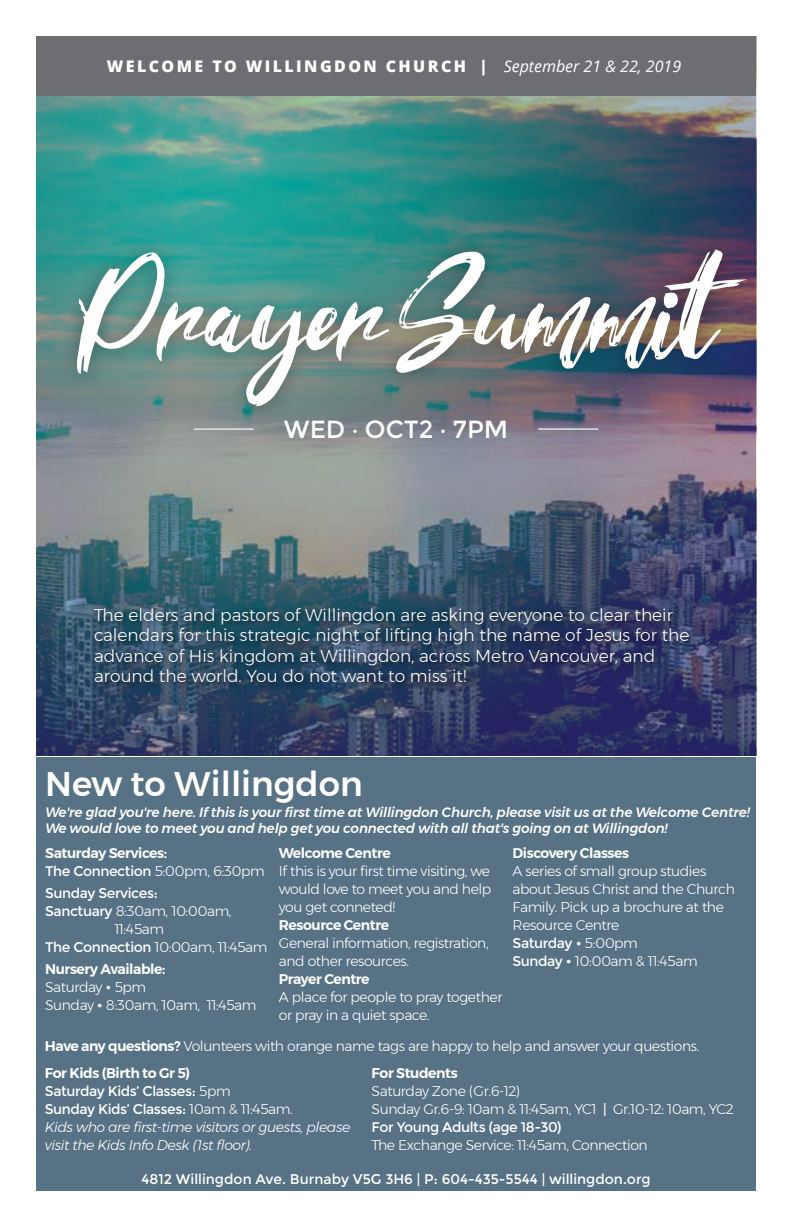
<style>
.page{position:relative;width:792px;height:1224px;background:#fff}
.page>*{position:absolute;margin:0;border:0;box-sizing:border-box;transform-origin:0 0}
.t1{font:162.4px "Striverx";color:#fff}
.t2{font:500 34px "Montserrat";color:#fff}
.t3{font:24.8px "Montserrat";color:#fff}
.t4{font:300 17px/20.4px "Montserrat";color:#fff}
.t5{font:800 16px "Open Sans";letter-spacing:.15em;color:#fff}
.t6{font:300 14px/18px "Montserrat";letter-spacing:-.03em;color:#fff}
.t7{font:italic 300 14px/18px "Montserrat";letter-spacing:-.03em;color:#fff}
.t8{font:600 14px/18px "Montserrat";letter-spacing:-.03em;color:#fff}
.t9{font:14px "Montserrat";color:#fff}
.t10{font:14px "Montserrat";letter-spacing:-.03em;color:#fff}
.t11{font:italic 500 13.6px/16px "Montserrat";letter-spacing:-.015em;color:#fff}
.s1{font-weight:400;font-style:italic}
.s2{font-weight:300}
.s3{font-weight:400}
.s4{font-weight:600}
.s5{font-weight:400;font-style:normal}
.s6{font-style:normal}
</style>
<div class="page">
<div style="left:36px;top:823px;width:720px;height:340px;background:#577284"></div>
<div style="left:36px;top:758px;width:720px;height:98px;background:#577284"></div>
<div style="left:36px;top:1163px;width:720px;height:27px;background:#577284"></div>
<img style="left:36px;top:95px;width:720px;height:661px">
<img style="left:51px;top:209px;width:705px;height:231px">
<img style="left:88px;top:601px;width:622px;height:137px">
<div style="left:36px;top:36px;width:720px;height:59px;background:#6d6e71"></div>
<p class="t5" style="left:107px;top:54px;width:576px">WELCOME TO WILLINGDON CHURCH | <span class="s1">September 21 &amp; 22, 2019</span></p>
<h1 class="t1" style="left:76px;top:216px;width:641px">PrayerSummit</h1>
<h3 class="t3" style="left:284px;top:415px;width:226px">WED <span class="s2">•</span> OCT2 <span class="s2">•</span> 7PM</h3>
<p class="t4" style="left:94px;top:604px;width:597px">The elders and pastors of Willingdon are asking everyone to clear their calendars for this strategic night of lifting high the name of Jesus for the advance of His kingdom at Willingdon, across Metro Vancouver, and around the world. You do not want to miss it!</p>
<h2 class="t2" style="left:45px;top:757px;width:319px">New to Willingdon</h2>
<p class="t11" style="left:45px;top:804px;width:706px">We're glad you're here. If this is your first time at Willingdon Church, please visit us at the Welcome Centre!<br>We would love to meet you and help get you connected with all that's going on at Willingdon!</p>
<p class="t8" style="left:45px;top:844px;width:221px">Saturday Services:<br><span class="s3">The Connection</span> <span class="s2">5:00pm, 6:30pm</span></p>
<p class="t10" style="left:45px;top:885px;width:114px">Sunday Services:</p>
<p class="t6" style="left:45px;top:902px;width:188px"><span class="s3">Sanctuary</span> 8:30am, 10:00am,</p>
<p class="t6" style="left:114px;top:920px;width:51px">11:45am</p>
<p class="t6" style="left:45px;top:938px;width:224px"><span class="s3">The Connection</span> 10:00am, 11:45am</p>
<p class="t6" style="left:45px;top:960px;width:213px"><span class="s4">Nursery Available:<br></span>Saturday <span class="s3">•</span> 5pm<br>Sunday <span class="s3">•</span> 8:30am, 10am, 11:45am</p>
<p class="t8" style="left:279px;top:844px;width:113px">Welcome Centre</p>
<p class="t6" style="left:279px;top:862px;width:214px;text-align:justify">If this is your first time visiting, we would love to meet you and help you get conneted!</p>
<p class="t8" style="left:279px;top:916px;width:112px">Resource Centre</p>
<p class="t6" style="left:279px;top:934px;width:211px">General information, registration, and other resources.</p>
<p class="t8" style="left:279px;top:970px;width:92px">Prayer Centre</p>
<p class="t6" style="left:279px;top:988px;width:225px">A place for people to pray together or pray in a quiet space.</p>
<p class="t8" style="left:513px;top:844px;width:118px">Discovery Classes</p>
<p class="t6" style="left:513px;top:862px;width:224px">A series of small group studies about Jesus Christ and the Church<br>Family. Pick up a brochure at the<br>Resource Centre<br><span class="s3">Saturday •</span> 5:00pm<br><span class="s3">Sunday •</span> 10:00am &amp; 11:45am</p>
<p class="t6" style="left:45px;top:1032px;width:656px;line-height:27.8px"><span class="s4">Have any questions?</span> Volunteers with orange name tags are happy to help and answer your questions.<br><span class="s4">For Kids (Birth to Gr 5)</span></p>
<p class="t7" style="left:45px;top:1082px;width:307px"><span class="s5">Saturday Kids’ Classes:</span> <span class="s6">5pm<br></span><span class="s5">Sunday Kids’ Classes:</span> <span class="s6">10am &amp; 11:45am.<br></span>Kids who are first-time visitors or guests, please visit the Kids Info Desk (1st floor).</p>
<p class="t8" style="left:372px;top:1064px;width:88px">For Students</p>
<p class="t6" style="left:372px;top:1082px;width:364px">Saturday Zone (Gr.6-12)<br>Sunday Gr.6-9: 10am &amp; 11:45am, YC1 <span class="s3">|</span> Gr.10-12: 10am, YC2<br><span class="s3">For Young Adults (age 18-30)</span></p>
<p class="t6" style="left:372px;top:1136px;width:278px">The Exchange Service: 11:45am, Connection</p>
<p class="t9" style="left:142px;top:1171px;width:511px">4812 Willingdon Ave. Burnaby V5G 3H6 | P: 604-435-5544 | willingdon.org</p>
</div>
